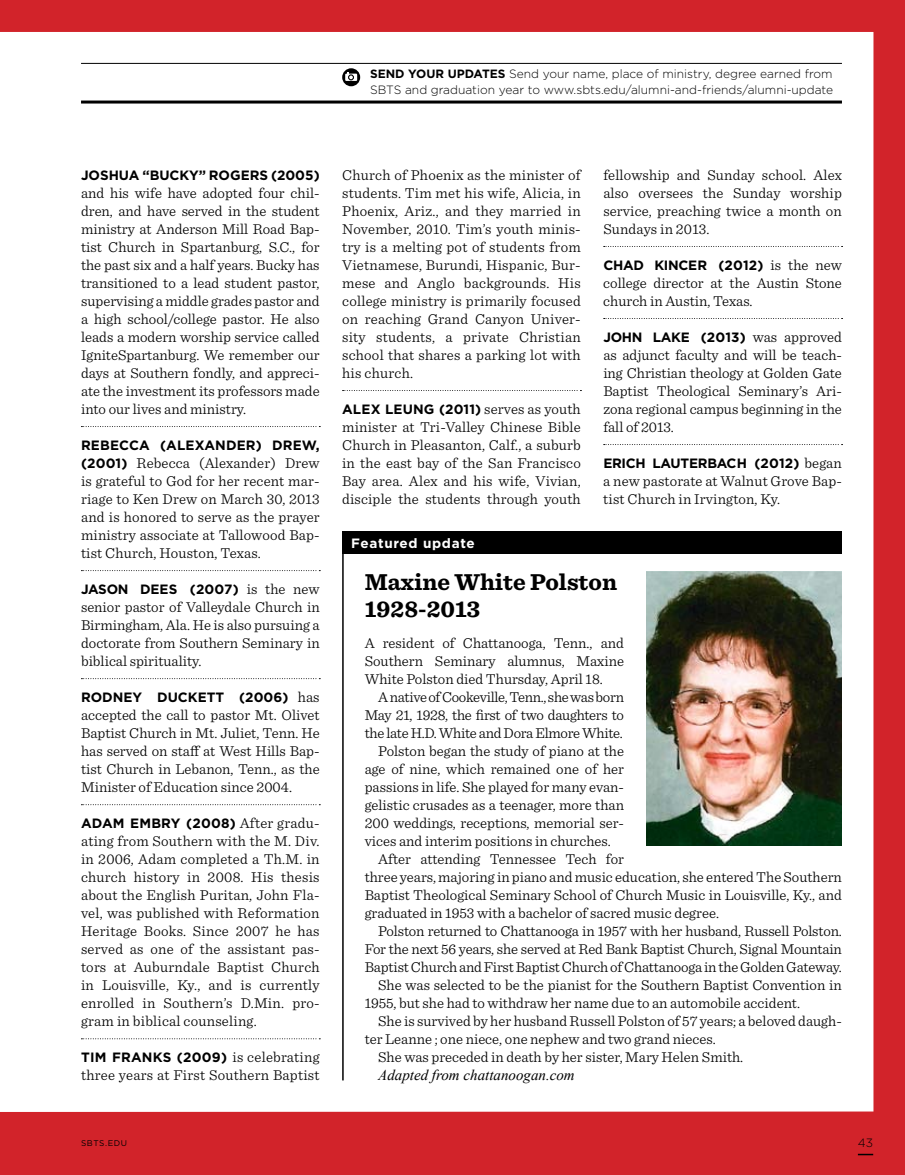
<style>
.page{position:relative;width:905px;height:1175px;background:#fff}
.page>*{position:absolute;margin:0;border:0;box-sizing:border-box;transform-origin:0 0}
.t1{font:700 24px/27px "Sentinel";color:#000}
.t2{font:300 15px/18px "Sentinel";color:#000;text-align:justify}
.t3{font:300 15px "Sentinel";letter-spacing:-.02em;color:#000}
.t4{font:italic 15px "Times New Roman";color:#000}
.t5{font:700 13.5px "Gotham";letter-spacing:.01em;color:#000}
.t6{font:700 13.5px "Gotham";letter-spacing:.05em;color:#fff}
.t7{font:300 12px/16.5px "Gotham";color:#000;text-align:right}
.t8{font:700 12px "Gotham";color:#000}
.t9{font:8.25px "Gotham";letter-spacing:.075em;color:#000}
.s1{font-weight:700}
.s2{font-family:"Gotham";font-weight:700;font-size:13.5px}
.s3{font-family:"Sentinel";font-weight:300;font-size:15px}
</style>
<div class="page">
<div style="left:0;top:0;width:904px;height:1174px;background:#d2232a"></div>
<svg style="left:857px;top:1153px;width:16px;height:2px"></svg>
<div style="left:0;top:32px;width:873px;height:1079px;background:#fff"></div>
<svg style="left:81px;top:426px;width:239px;height:1px"></svg>
<svg style="left:81px;top:570px;width:239px;height:1px"></svg>
<svg style="left:81px;top:678px;width:239px;height:1px"></svg>
<svg style="left:81px;top:804px;width:239px;height:1px"></svg>
<svg style="left:81px;top:1038px;width:239px;height:1px"></svg>
<svg style="left:342px;top:390px;width:239px;height:1px"></svg>
<svg style="left:603px;top:246px;width:239px;height:1px"></svg>
<svg style="left:603px;top:318px;width:239px;height:1px"></svg>
<svg style="left:603px;top:444px;width:239px;height:1px"></svg>
<svg style="left:81px;top:100px;width:761px;height:4px;background:#3f3f3f"></svg>
<hr style="left:81px;top:63px;width:761px;height:1px;background:#000">
<svg style="left:342px;top:68px;width:18px;height:18px"></svg>
<div style="left:345px;top:74px;width:12px;height:7px;background:#fff"></div>
<svg style="left:347px;top:72px;width:7px;height:8px"></svg>
<div style="left:342px;top:531px;width:500px;height:22px;background:#000"></div>
<hr style="left:342px;top:549px;width:2px;height:531px;background:#000">
<img style="left:646px;top:572px;width:195px;height:274px">
<p class="t7" style="left:370px;top:65px;width:464px"><span class="s1">ES</span> Send your name, place of ministry, degree earned from<br>SBTS and graduation year to www.sbts.edu/alumni-and-friends/alumni-update</p>
<p class="t8" style="left:370px;top:66px;width:87px">SEND YOUR UPDAT</p>
<p class="t5" style="left:81px;top:166px;width:30px">JOSHUA</p>
<p class="t5" style="left:142px;top:166px;width:179px">“BUCKY” ROGERS (2005)</p>
<p class="t2" style="left:81px;top:183px;width:240px">and his wife have adopted four chil&shy;dren, and have served in the student ministry at Anderson Mill Road Bap&shy;tist Church in Spartanburg, S.C., for the past six and a half years. Bucky has transitioned to a lead student pastor, supervising a middle grades pastor and a high school/college pastor. He also leads a modern worship service called IgniteSpartanburg. We remember our days at Southern fondly, and appreci&shy;ate the investment its professors made into our lives and ministry.</p>
<p class="t5" style="left:81px;top:436px;width:240px">REBECCA (ALEXANDER) DREW,</p>
<p class="t2" style="left:81px;top:453px;width:240px"><span class="s2">(2001)</span> Rebecca (Alexander) Drew is grateful to God for her recent mar&shy;riage to Ken Drew on March 30, 2013 and is honored to serve as the prayer ministry associate at Tallowood Bap&shy;tist Church, Houston, Texas.</p>
<p class="t5" style="left:81px;top:580px;width:240px">JASON DEES (2007) <span class="s3">is the new</span></p>
<p class="t2" style="left:81px;top:597px;width:240px">senior pastor of Valleydale Church in Birmingham, Ala. He is also pursuing a doctorate from Southern Seminary in biblical spirituality.</p>
<p class="t5" style="left:81px;top:688px;width:136px">RODNEY DUCKETT</p>
<p class="t5" style="left:239px;top:688px;width:82px">(2006) <span class="s3">has</span></p>
<p class="t2" style="left:81px;top:705px;width:240px">accepted the call to pastor Mt. Olivet Baptist Church in Mt. Juliet, Tenn. He has served on staff at West Hills Bap&shy;tist Church in Lebanon, Tenn., as the Minister of Education since 2004.</p>
<p class="t5" style="left:81px;top:814px;width:23px">ADAM</p>
<p class="t5" style="left:130px;top:814px;width:11px">EMBR</p>
<p class="t2" style="left:81px;top:813px;width:240px;text-indent:90px"><span class="s2">Y (2008)</span> After gradu&shy;ating from Southern with the M. Div. in 2006, Adam completed a Th.M. in church history in 2008. His thesis about the English Puritan, John Fla&shy;vel, was published with Reformation Heritage Books. Since 2007 he has served as one of the assistant pas&shy;tors at Auburndale Baptist Church in Louisville, Ky., and is currently enrolled in Southern’s D.Min. pro&shy;gram in biblical counseling.</p>
<p class="t5" style="left:81px;top:1048px;width:240px">TIM FRA NKS (2009) <span class="s3">is celebrating</span></p>
<p class="t2" style="left:81px;top:1065px;width:240px">three years at First Southern Baptist</p>
<p class="t2" style="left:342px;top:165px;width:240px">Church of Phoenix as the minister of students. Tim met his wife, Alicia, in Phoenix, Ariz., and they married in November, 2010. Tim’s youth minis&shy;try is a melting pot of students from Vietnamese, Burundi, Hispanic, Bur&shy;mese and Anglo backgrounds. His college ministry is primarily focused on reaching Grand Canyon Univer&shy;sity students, a private Christian school that shares a parking lot with his church.</p>
<p class="t5" style="left:342px;top:400px;width:240px">ALEX LEUNG (2011) <span class="s3">serves as youth</span></p>
<p class="t2" style="left:342px;top:417px;width:240px">minister at Tri-Valley Chinese Bible Church in Pleasanton, Calf., a suburb in the east bay of the San Francisco Bay area. Alex and his wife, Vivian, disciple the students through youth</p>
<p class="t2" style="left:603px;top:165px;width:240px">fellowship and Sunday school. Alex also oversees the Sunday worship service, preaching twice a month on Sundays in 2013.</p>
<p class="t5" style="left:603px;top:256px;width:11px">CHAD</p>
<p class="t5" style="left:654px;top:256px;width:189px">KINCER (2012) <span class="s3">is the new</span></p>
<p class="t2" style="left:603px;top:273px;width:240px">college director at the Austin Stone church in Austin, Texas.</p>
<p class="t5" style="left:603px;top:328px;width:60px">JOH N LAK</p>
<p class="t2" style="left:603px;top:327px;width:240px;text-indent:77px"><span class="s2">E (2013)</span> was approved as adjunct faculty and will be teach&shy;ing Christian theology at Golden Gate Baptist Theological Seminary’s Ari&shy;zona regional campus beginning in the fall of 2013.</p>
<p class="t5" style="left:603px;top:454px;width:59px">ERICH LAUT</p>
<p class="t5" style="left:689px;top:454px;width:20px">ERBA</p>
<p class="t5" style="left:726px;top:454px;width:117px">CH (2012) <span class="s3">began</span></p>
<p class="t2" style="left:603px;top:471px;width:240px">a new pastorate at Walnut Grove Bap&shy;tist Church in Irvington, Ky.</p>
<p class="t6" style="left:351px;top:534px;width:125px">FEATURED UPDATE</p>
<h1 class="t1" style="left:364px;top:567px;width:254px">Maxine White Polston<br>1928-2013</h1>
<p class="t2" style="left:364px;top:633px;width:261px">A resident of Chattanooga, Tenn., and Southern Seminary alumnus, Maxine White Polston died Thursday, April 18.</p>
<p class="t3" style="left:378px;top:686px;width:247px">A native of Cookeville, Tenn., she was born</p>
<p class="t3" style="left:364px;top:704px;width:261px">May 21, 1928, the first of two daughters to</p>
<p class="t3" style="left:364px;top:722px;width:260px">the late H.D. White and Dora Elmore White.</p>
<p class="t2" style="left:378px;top:741px;width:247px">Polston began the study of piano at the</p>
<p class="t2" style="left:364px;top:759px;width:261px">age of nine, which remained one of her</p>
<p class="t2" style="left:364px;top:777px;width:261px">passions in life. She played for many evan-</p>
<p class="t2" style="left:364px;top:795px;width:261px">gelistic crusades as a teenager, more than</p>
<p class="t2" style="left:364px;top:813px;width:261px">200 weddings, receptions, memorial ser-</p>
<p class="t2" style="left:364px;top:831px;width:247px">vices and interim positions in churches.</p>
<p class="t2" style="left:378px;top:849px;width:247px">After attending Tennessee Tech for</p>
<p class="t2" style="left:364px;top:867px;width:479px">three years, majoring in piano and music education, she entered The Southern</p>
<p class="t2" style="left:364px;top:885px;width:478px">Baptist Theological Seminary School of Church Music in Louisville, Ky., and</p>
<p class="t2" style="left:364px;top:903px;width:356px">graduated in 1953 with a bachelor of sacred music degree.</p>
<p class="t2" style="left:378px;top:921px;width:465px">Polston returned to Chattanooga in 1957 with her husband, Russell Polston.</p>
<p class="t2" style="left:364px;top:939px;width:479px">For the next 56 years, she served at Red Bank Baptist Church, Signal Mountain</p>
<p class="t2" style="left:364px;top:957px;width:478px">Baptist Church and First Baptist Church of Chattanooga in the Golden Gateway.</p>
<p class="t2" style="left:378px;top:975px;width:465px">She was selected to be the pianist for the Southern Baptist Convention in</p>
<p class="t2" style="left:364px;top:993px;width:437px">1955, but she had to withdraw her name due to an automobile accident.</p>
<p class="t2" style="left:378px;top:1011px;width:465px">She is survived by her husband Russell Polston of 57 years; a beloved daugh-</p>
<p class="t2" style="left:364px;top:1029px;width:352px">ter Leanne ; one niece, one nephew and two grand nieces.</p>
<p class="t2" style="left:378px;top:1047px;width:366px">She was preceded in death by her sister, Mary Helen Smith.</p>
<p class="t4" style="left:378px;top:1065px;width:198px">Adapted from chattanoogan.com</p>
<p class="t9" style="left:81px;top:1137px;width:48px">SBTS.EDU</p>
<p class="t7" style="left:857px;top:1134px;width:17px">43</p>
</div>
